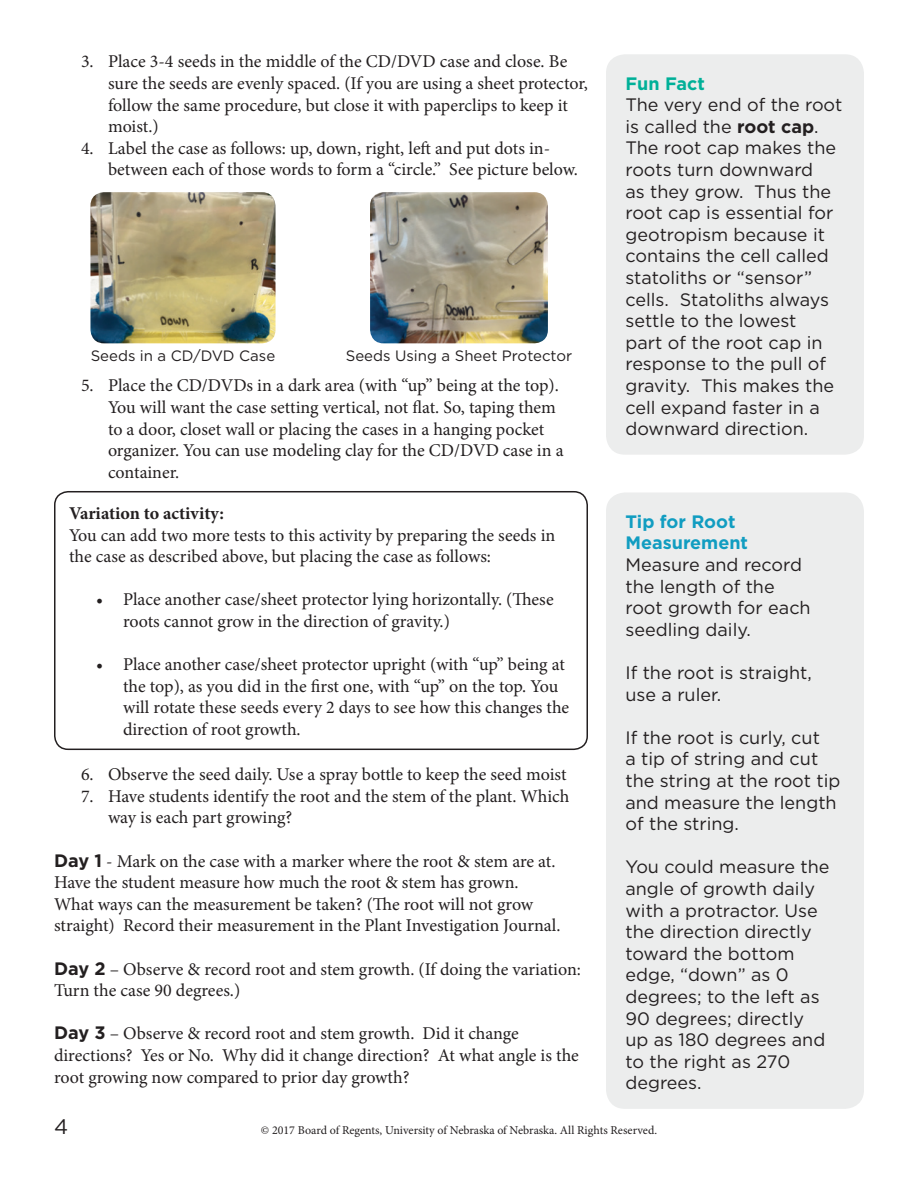
<style>
.page{position:relative;width:918px;height:1188px;background:#fff}
.page>*{position:absolute;margin:0;border:0;box-sizing:border-box;transform-origin:0 0}
.t1{font:21px "Gotham";color:#231f20}
.Bullets{font:18px/21.6px "Minion Pro";letter-spacing:-.005em;color:#231f20}
.t2{font:18px/21.6px "Gotham";color:#231f20}
.t3{font:700 18px/21.6px "Gotham";color:#119dc1}
.Bullets-2{font:700 18px "Minion Pro";letter-spacing:-.005em;color:#231f20}
.t4{font:700 18px "Gotham";color:#00b098}
.t5{font:15px "Gotham";color:#231f20}
.t6{font:12px "Minion Pro";color:#231f20}
.s1{font-family:"Gotham";font-weight:700}
.s2{font-weight:700}
</style>
<div class="page">
<div style="left:606px;top:492px;width:258px;height:617px;background:#eceded;border-radius:19px"></div>
<div style="left:606px;top:54px;width:258px;height:401px;background:#eceded;border-radius:19px"></div>
<img style="left:90px;top:192px;width:186px;height:151px">
<img style="left:370px;top:192px;width:178px;height:151px">
<div style="left:54px;top:491px;width:534px;height:259px;border:2px solid #231f20;border-radius:14px"></div>
<p class="Bullets" style="left:108px;top:51px;width:482px;text-indent:-27px">3. Place 3-4 seeds in the middle of the CD/DVD case and close. Be sure the seeds are evenly spaced. (If you are using a sheet protector, follow the same procedure, but close it with paperclips to keep it moist.)</p>
<p class="Bullets" style="left:108px;top:137px;width:471px;text-indent:-27px">4. Label the case as follows: up, down, right, left and put dots in&shy;between each of those words to form a “circle.” See picture below.</p>
<p class="t5" style="left:91px;top:346px;width:186px">Seeds in a CD/DVD Case</p>
<p class="t5" style="left:346px;top:346px;width:228px">Seeds Using a Sheet Protector</p>
<p class="Bullets" style="left:108px;top:375px;width:457px;text-indent:-27px">5. Place the CD/DVDs in a dark area (with “up” being at the top).<br>You will want the case setting vertical, not flat. So, taping them to a door, closet wall or placing the cases in a hanging pocket organizer. You can use modeling clay for the CD/DVD case in a container.</p>
<p class="Bullets-2" style="left:69px;top:501px;width:156px">Variation to activity:</p>
<p class="Bullets" style="left:69px;top:524px;width:488px">You can add two more tests to this activity by preparing the seeds in the case as described above, but placing the case as follows:</p>
<p class="Bullets" style="left:123px;top:589px;width:432px;text-indent:-27px">• Place another case/sheet protector lying horizontally. (These roots cannot grow in the direction of gravity.)</p>
<p class="Bullets" style="left:123px;top:654px;width:448px;text-indent:-27px">• Place another case/sheet protector upright (with “up” being at the top), as you did in the first one, with “up” on the top. You will rotate these seeds every 2 days to see how this changes the direction of root growth.</p>
<p class="Bullets" style="left:81px;top:764px;width:487px">6. Observe the seed daily. Use a spray bottle to keep the seed moist</p>
<p class="Bullets" style="left:108px;top:785px;width:463px;text-indent:-27px">7. Have students identify the root and the stem of the plant. Which way is each part growing?</p>
<p class="Bullets" style="left:54px;top:850px;width:503px"><span class="s1">Day 1</span> - Mark on the case with a marker where the root &amp; stem are at.<br>Have the student measure how much the root &amp; stem has grown.</p>
<p class="Bullets" style="left:54px;top:893px;width:508px">What ways can the measurement be taken? (The root will not grow straight) Record their measurement in the Plant Investigation Journal.</p>
<p class="Bullets" style="left:54px;top:958px;width:529px"><span class="s1">Day 2</span> – Observe &amp; record root and stem growth. (If doing the variation:<br>Turn the case 90 degrees.)</p>
<p class="Bullets" style="left:54px;top:1023px;width:526px"><span class="s1">Day 3</span> – Observe &amp; record root and stem growth. Did it change directions? Yes or No. Why did it change direction? At what angle is the root growing now compared to prior day growth?</p>
<p class="t4" style="left:625px;top:71px;width:81px">Fun Fact</p>
<p class="t2" style="left:625px;top:94px;width:219px">The very end of the root is called the <span class="s2">root cap</span>.<br>The root cap makes the roots turn downward<br>as they grow. Thus the root cap is essential for geotropism because it contains the cell called statoliths or “sensor” cells. Statoliths always settle to the lowest<br>part of the root cap in response to the pull of gravity. This makes the cell expand faster in a downward direction.</p>
<p class="t3" style="left:625px;top:511px;width:124px">Tip for Root<br>Measurement</p>
<p class="t2" style="left:625px;top:553px;width:187px">Measure and record the length of the root growth for each seedling daily.</p>
<p class="t2" style="left:625px;top:661px;width:188px">If the root is straight, use a ruler.</p>
<p class="t2" style="left:625px;top:726px;width:217px">If the root is curly, cut<br>a tip of string and cut the string at the root tip and measure the length of the string.</p>
<p class="t2" style="left:625px;top:856px;width:206px">You could measure the angle of growth daily with a protractor. Use the direction directly toward the bottom edge, “down” as 0 degrees; to the left as<br>90 degrees; directly up as 180 degrees and to the right as 270 degrees.</p>
<p class="t1" style="left:54px;top:1113px;width:16px">4</p>
<p class="t6" style="left:261px;top:1122px;width:398px">© 2017 Board of Regents, University of Nebraska of Nebraska. All Rights Reserved.</p>
</div>
